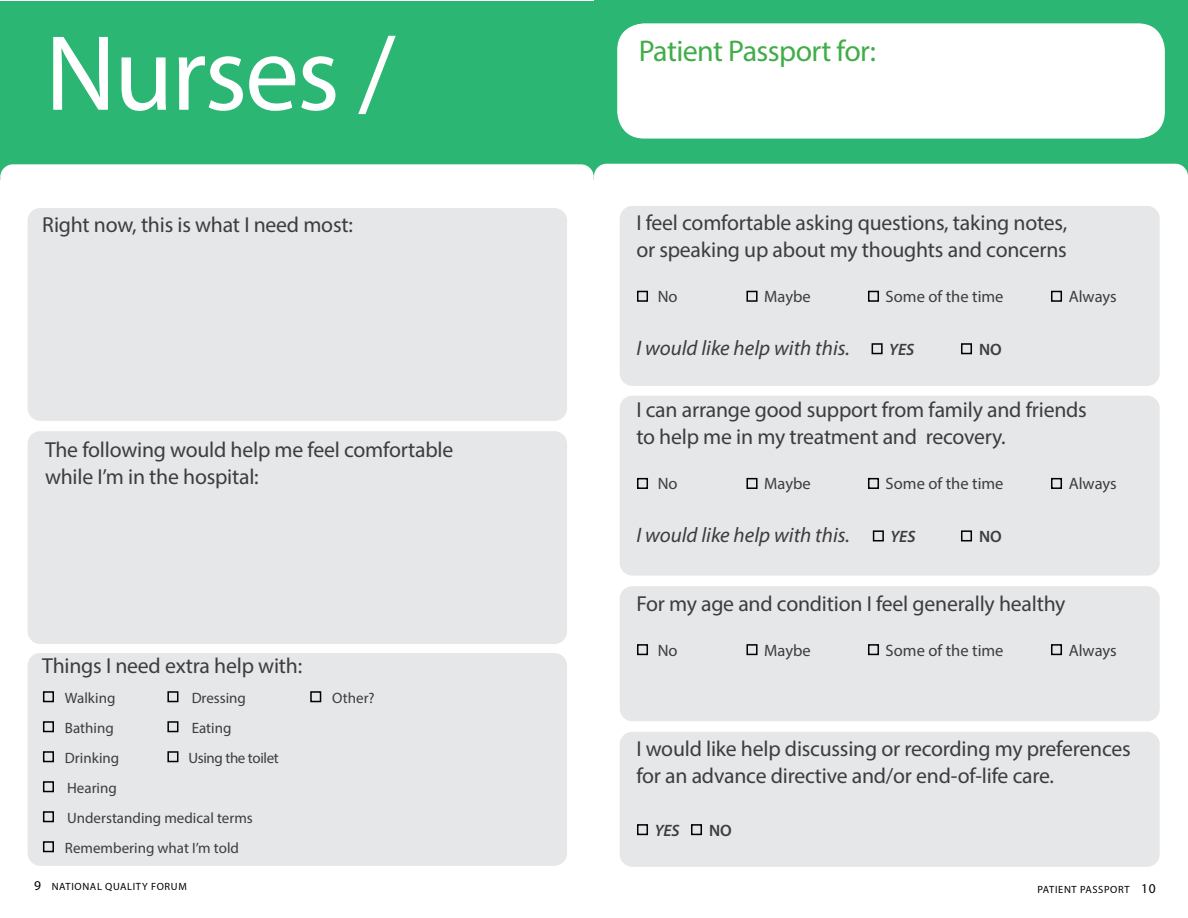
<style>
.page{position:relative;width:1188px;height:918px;background:#fff}
.page>*{position:absolute;margin:0;border:0;box-sizing:border-box;transform-origin:0 0}
.t1{font:108px "Myriad Pro";letter-spacing:-.02em;color:#fff}
.t2{font:30px "Myriad Pro";letter-spacing:-.02em;color:#41ad49}
.t3{font:21.75px/27px "Myriad Pro";letter-spacing:-.01em;color:#3d3c3e}
.t4{font:italic 21px "Myriad Pro";color:#3d3c3e}
.t5{font:16.5px "Myriad Pro";color:#3d3c3e}
.t6{font:italic 600 16.5px "Myriad Pro";letter-spacing:-.005em;color:#3d3c3e}
.t7{font:600 16.5px "Myriad Pro";color:#3d3c3e}
.t8{font:15px/30px "Myriad Pro";color:#3d3c3e}
.t9{font:15px "Myriad Pro";letter-spacing:-.025em;color:#3d3c3e}
.t10{font:10.5px "Myriad Pro";letter-spacing:.06em;color:#000}
.s1{font-size:13.5px}
</style>
<div class="page">
<div style="left:1px;top:1px;width:593px;height:179px;background:#2bb673"></div>
<div style="left:0;top:164px;width:594px;height:59px;background:#fff;border-radius:13px"></div>
<div style="left:28px;top:208px;width:539px;height:213px;background:#e6e7e8;border-radius:13px"></div>
<div style="left:28px;top:431px;width:539px;height:213px;background:#e6e7e8;border-radius:13px"></div>
<div style="left:28px;top:653px;width:539px;height:213px;background:#e6e7e8;border-radius:13px"></div>
<div style="left:594px;top:0;width:594px;height:192px;background:#2bb673"></div>
<div style="left:594px;top:164px;width:594px;height:164px;background:#fff;border-radius:13px"></div>
<div style="left:620px;top:206px;width:540px;height:180px;background:#e6e7e8;border-radius:13px"></div>
<div style="left:620px;top:396px;width:540px;height:180px;background:#e6e7e8;border-radius:13px"></div>
<div style="left:620px;top:586px;width:540px;height:135px;background:#e6e7e8;border-radius:13px"></div>
<div style="left:620px;top:732px;width:540px;height:135px;background:#e6e7e8;border-radius:13px"></div>
<div style="left:43px;top:691px;width:11px;height:11px;border:2px solid #000"></div>
<div style="left:167px;top:691px;width:11px;height:11px;border:2px solid #000"></div>
<div style="left:43px;top:721px;width:11px;height:11px;border:2px solid #000"></div>
<div style="left:167px;top:721px;width:11px;height:11px;border:2px solid #000"></div>
<div style="left:43px;top:751px;width:11px;height:11px;border:2px solid #000"></div>
<div style="left:167px;top:751px;width:11px;height:11px;border:2px solid #000"></div>
<div style="left:43px;top:781px;width:11px;height:11px;border:2px solid #000"></div>
<div style="left:43px;top:811px;width:11px;height:11px;border:2px solid #000"></div>
<div style="left:43px;top:841px;width:11px;height:11px;border:2px solid #000"></div>
<div style="left:310px;top:691px;width:11px;height:11px;border:2px solid #000"></div>
<div style="left:637px;top:291px;width:11px;height:11px;border:2px solid #000"></div>
<div style="left:746px;top:291px;width:12px;height:11px;border:2px solid #000"></div>
<div style="left:868px;top:291px;width:11px;height:11px;border:2px solid #000"></div>
<div style="left:1051px;top:291px;width:11px;height:11px;border:2px solid #000"></div>
<div style="left:872px;top:343px;width:11px;height:11px;border:2px solid #000"></div>
<div style="left:961px;top:343px;width:11px;height:11px;border:2px solid #000"></div>
<div style="left:637px;top:478px;width:11px;height:11px;border:2px solid #000"></div>
<div style="left:746px;top:478px;width:12px;height:11px;border:2px solid #000"></div>
<div style="left:868px;top:478px;width:11px;height:11px;border:2px solid #000"></div>
<div style="left:1051px;top:478px;width:11px;height:11px;border:2px solid #000"></div>
<div style="left:873px;top:530px;width:11px;height:11px;border:2px solid #000"></div>
<div style="left:961px;top:530px;width:11px;height:11px;border:2px solid #000"></div>
<div style="left:637px;top:824px;width:11px;height:11px;border:2px solid #000"></div>
<div style="left:691px;top:824px;width:11px;height:11px;border:2px solid #000"></div>
<div style="left:637px;top:644px;width:11px;height:11px;border:2px solid #000"></div>
<div style="left:746px;top:644px;width:12px;height:11px;border:2px solid #000"></div>
<div style="left:868px;top:644px;width:11px;height:11px;border:2px solid #000"></div>
<div style="left:1051px;top:644px;width:11px;height:11px;border:2px solid #000"></div>
<div style="left:617px;top:23px;width:548px;height:116px;background:#fff;border-radius:27px"></div>
<h1 class="t1" style="left:45px;top:7px;width:352px">Nurses /</h1>
<h3 class="t3" style="left:42px;top:211px;width:312px">Right now, this is what I need most:</h3>
<h3 class="t3" style="left:45px;top:436px;width:410px">The following would help me feel comfortable while I’m in the hospital:</h3>
<h3 class="t3" style="left:42px;top:652px;width:261px">Things I need extra help with:</h3>
<p class="t8" style="left:65px;top:682px;width:52px">Walking</p>
<p class="t8" style="left:192px;top:682px;width:56px">Dressing</p>
<p class="t8" style="left:65px;top:712px;width:50px">Bathing</p>
<p class="t8" style="left:192px;top:712px;width:41px">Eating</p>
<p class="t8" style="left:65px;top:742px;width:56px">Drinking</p>
<p class="t9" style="left:189px;top:748px;width:92px">Using the toilet</p>
<p class="t8" style="left:67px;top:772px;width:51px">Hearing</p>
<p class="t8" style="left:65px;top:802px;width:189px">Understanding medical terms<br>Remembering what I’m told</p>
<p class="t8" style="left:332px;top:682px;width:44px">Other?</p>
<p class="t2" style="left:639px;top:32px;width:239px">Patient Passport for:</p>
<h3 class="t3" style="left:636px;top:209px;width:432px">I feel comfortable asking questions, taking notes, or speaking up about my thoughts and concerns</h3>
<p class="t5" style="left:658px;top:287px;width:21px">No</p>
<p class="t5" style="left:764px;top:287px;width:48px">Maybe</p>
<p class="t5" style="left:886px;top:287px;width:119px">Some of the time</p>
<p class="t5" style="left:1069px;top:287px;width:50px">Always</p>
<p class="t4" style="left:636px;top:335px;width:215px">I would like help with this.</p>
<p class="t6" style="left:889px;top:339px;width:27px">YES</p>
<p class="t7" style="left:979px;top:339px;width:24px">NO</p>
<h3 class="t3" style="left:636px;top:396px;width:452px">I can arrange good support from family and friends to help me in my treatment and recovery.</h3>
<p class="t5" style="left:658px;top:474px;width:21px">No</p>
<p class="t5" style="left:764px;top:474px;width:48px">Maybe</p>
<p class="t5" style="left:886px;top:474px;width:119px">Some of the time</p>
<p class="t5" style="left:1069px;top:474px;width:50px">Always</p>
<p class="t4" style="left:636px;top:522px;width:215px">I would like help with this.</p>
<p class="t6" style="left:891px;top:526px;width:27px">YES</p>
<p class="t7" style="left:979px;top:526px;width:24px">NO</p>
<h3 class="t3" style="left:636px;top:589px;width:431px">For my age and condition I feel generally healthy</h3>
<p class="t5" style="left:658px;top:640px;width:21px">No</p>
<p class="t5" style="left:764px;top:640px;width:48px">Maybe</p>
<p class="t5" style="left:886px;top:640px;width:119px">Some of the time</p>
<p class="t5" style="left:1069px;top:640px;width:50px">Always</p>
<h3 class="t3" style="left:636px;top:735px;width:496px">I would like help discussing or recording my preferences for an advance directive and/or end-of-life care.</h3>
<p class="t6" style="left:655px;top:820px;width:27px">YES</p>
<p class="t7" style="left:709px;top:820px;width:24px">NO</p>
<p class="t10" style="left:34px;top:880px;width:154px"><span class="s1">9</span> NATIONAL QUALITY FORUM</p>
<p class="t10" style="left:1038px;top:883px;width:119px">PATIENT PASSPORT <span class="s1">10</span></p>
</div>
